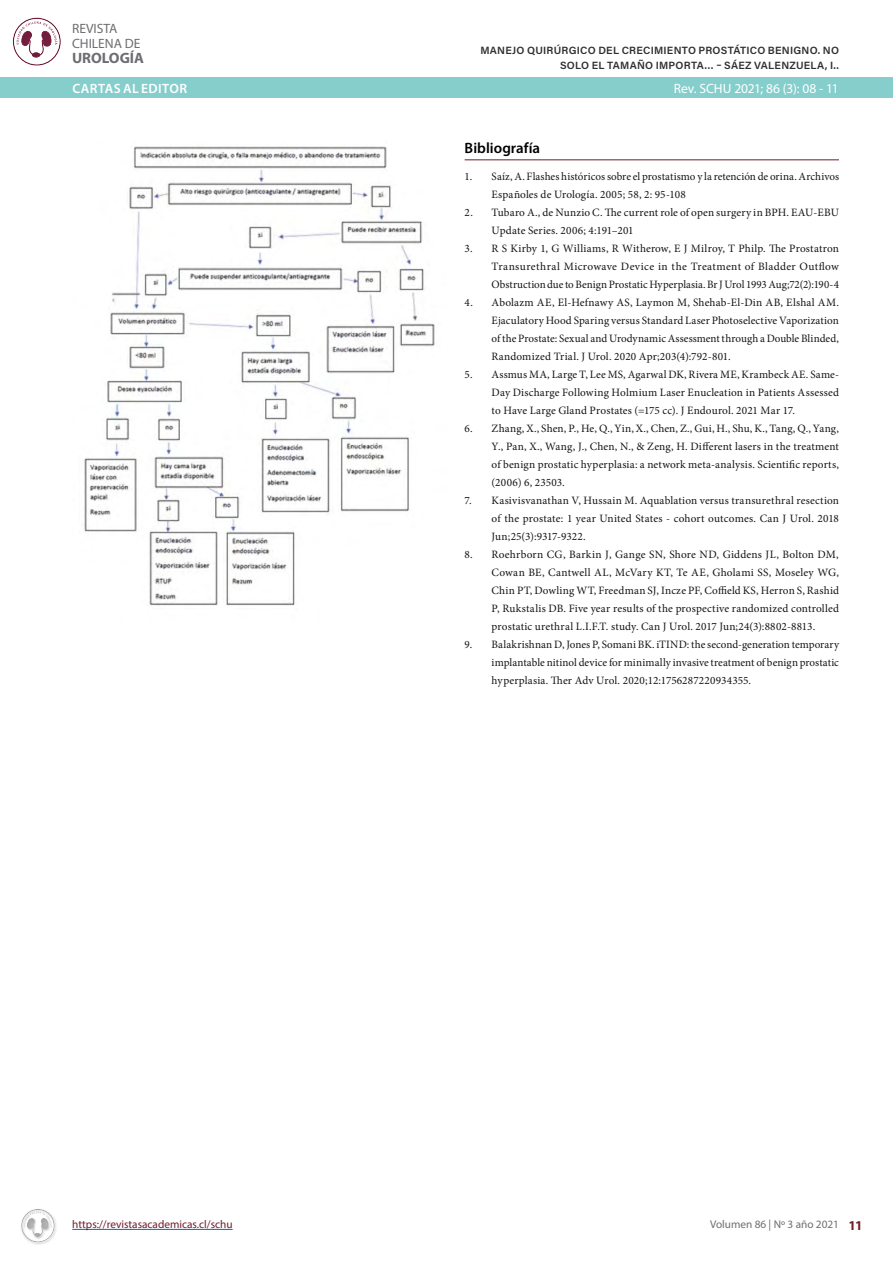
<style>
.page{position:relative;width:893px;height:1263px;background:#fff}
.page>*{position:absolute;margin:0;border:0;box-sizing:border-box;transform-origin:0 0}
.t1{font:600 15px "Myriad Pro";color:#000}
.t2{font:700 15px "Myriad Pro";color:#6d6e71}
.t3{font:13.5px "Myriad Pro";color:#fff}
.t4{font:13.5px/15px "Myriad Pro";color:#6d6e71}
.t5{font:600 13.5px "Myriad Pro";letter-spacing:.035em;color:#fff}
.t6{font:11.25px/18px "Minion Pro";letter-spacing:.01em;color:#141414;text-align:justify}
.t7{font:11.25px "Myriad Pro";color:#711c28}
.t8{font:11.25px "Myriad Pro";color:#6d6e71}
.t9{font:600 10.5px/15px "Acumin Pro";letter-spacing:.02em;color:#2e2e2f;text-align:right}
.s1{font-weight:700;font-size:13.5px;color:#711c28}
</style>
<div class="page">
<div style="left:0;top:1190px;width:79px;height:61px;background:#000;opacity:.07"></div>
<svg style="left:24px;top:1211px;width:28px;height:26px"></svg>
<hr style="left:72px;top:1229px;width:161px;height:1px;background:#0563c1">
<svg style="left:16px;top:21px;width:42px;height:36px"></svg>
<div style="left:0;top:77px;width:893px;height:21px;background:#86cecc"></div>
<hr style="left:465px;top:159px;width:374px;height:1px;background:#711c28">
<img style="left:84px;top:146px;width:351px;height:460px">
<p class="t4" style="left:72px;top:20px;width:70px">REVISTA<br>CHILENA DE</p>
<h1 class="t2" style="left:72px;top:48px;width:74px">UROLOGÍA</h1>
<p class="t9" style="left:480px;top:42px;width:360px">MANEJO QUIRÚRGICO DEL CRECIMIENTO PROSTÁTICO BENIGNO. NO<br>SOLO EL TAMAÑO IMPORTA… – SÁEZ VALENZUELA, I..</p>
<p class="t5" style="left:72px;top:80px;width:116px">CARTAS AL EDITOR</p>
<p class="t3" style="left:674px;top:80px;width:167px">Rev. SCHU 2021; 86 (3): 08 - 11</p>
<h1 class="t1" style="left:465px;top:138px;width:77px">Bibliografía</h1>
<p class="t6" style="left:492px;top:167px;width:349px;text-indent:-27px">1. Saíz, A. Flashes históricos sobre el prostatismo y la retención de orina. Archivos<br>Españoles de Urología. 2005; 58, 2: 95-108</p>
<p class="t6" style="left:492px;top:203px;width:349px;text-indent:-27px">2. Tubaro A., de Nunzio C. The current role of open surgery in BPH. EAU-EBU<br>Update Series. 2006; 4:191–201</p>
<p class="t6" style="left:492px;top:239px;width:349px;text-indent:-27px">3. R S Kirby 1, G Williams, R Witherow, E J Milroy, T Philp. The Prostatron Transurethral Microwave Device in the Treatment of Bladder Outflow Obstruction due to Benign Prostatic Hyperplasia. Br J Urol 1993 Aug;72(2):190-4</p>
<p class="t6" style="left:492px;top:293px;width:349px;text-indent:-27px">4. Abolazm AE, El-Hefnawy AS, Laymon M, Shehab-El-Din AB, Elshal AM.<br>Ejaculatory Hood Sparing versus Standard Laser Photoselective Vaporization of the Prostate: Sexual and Urodynamic Assessment through a Double Blinded, Randomized Trial. J Urol. 2020 Apr;203(4):792-801.</p>
<p class="t6" style="left:492px;top:365px;width:349px;text-indent:-27px">5. Assmus MA, Large T, Lee MS, Agarwal DK, Rivera ME, Krambeck AE. Same-Day Discharge Following Holmium Laser Enucleation in Patients Assessed to Have Large Gland Prostates (=175 cc). J Endourol. 2021 Mar 17.</p>
<p class="t6" style="left:492px;top:419px;width:349px;text-indent:-27px">6. Zhang, X., Shen, P., He, Q., Yin, X., Chen, Z., Gui, H., Shu, K., Tang, Q., Yang, Y., Pan, X., Wang, J., Chen, N., &amp; Zeng, H. Different lasers in the treatment of benign prostatic hyperplasia: a network meta-analysis. Scientific reports, (2006) 6, 23503.</p>
<p class="t6" style="left:492px;top:491px;width:349px;text-indent:-27px">7. Kasivisvanathan V, Hussain M. Aquablation versus transurethral resection of the prostate: 1 year United States - cohort outcomes. Can J Urol. 2018<br>Jun;25(3):9317-9322.</p>
<p class="t6" style="left:492px;top:545px;width:349px;text-indent:-27px">8. Roehrborn CG, Barkin J, Gange SN, Shore ND, Giddens JL, Bolton DM, Cowan BE, Cantwell AL, McVary KT, Te AE, Gholami SS, Moseley WG, Chin PT, Dowling WT, Freedman SJ, Incze PF, Coffield KS, Herron S, Rashid P, Rukstalis DB. Five year results of the prospective randomized controlled prostatic urethral L.I.F.T. study. Can J Urol. 2017 Jun;24(3):8802-8813.</p>
<p class="t6" style="left:492px;top:635px;width:349px;text-indent:-27px">9. Balakrishnan D, Jones P, Somani BK. iTIND: the second-generation temporary implantable nitinol device for minimally invasive treatment of benign prostatic hyperplasia. Ther Adv Urol. 2020;12:1756287220934355.</p>
<p class="t7" style="left:72px;top:1217px;width:162px">https://revistasacademicas.cl/schu</p>
<p class="t8" style="left:710px;top:1217px;width:154px">Volumen 86 | Nº 3 año 2021 <span class="s1">11</span></p>
</div>
